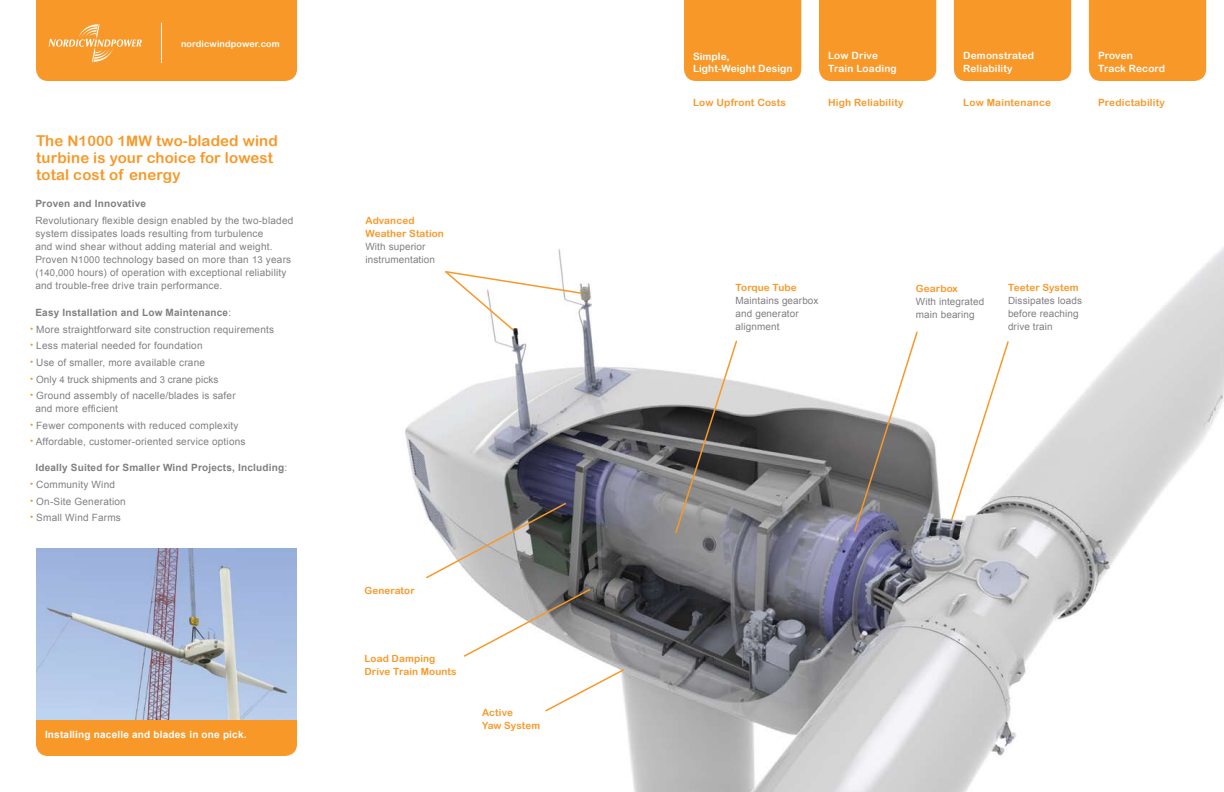
<style>
.page{position:relative;width:1224px;height:792px;background:#fff}
.page>*{position:absolute;margin:0;border:0;box-sizing:border-box;transform-origin:0 0}
.t1{font:15px/17px "Arial Rounded MT Bold";letter-spacing:.01em;color:#f89828}
.t2{font:10px/13px "Arial";letter-spacing:.02em;color:#807f83}
.t3{font:700 10px "Arial";letter-spacing:.02em;color:#807f83}
.t4{font:10px/13px "Arial Rounded MT Bold";letter-spacing:.02em;color:#fff}
.t5{font:10px "Arial Rounded MT Bold";letter-spacing:.02em;color:#f89828}
.t6{font:700 10px "Arial";letter-spacing:.02em;color:#fff}
.t7{font:10px "Arial";color:#807f83}
.t8{font:9.9px/12.9px "Arial";letter-spacing:.01em;color:#807f83}
.t9{font:9.9px/12.9px "Arial Rounded MT Bold";letter-spacing:.01em;color:#f89828}
.t10{font:9px "Arial Rounded MT Bold";letter-spacing:.01em;color:#fff}
.s1{font-size:14.5px}
.s2{font-size:9.5px}
.s3{font-weight:400}
.s4{font-size:9px;color:#f89828}
</style>
<div class="page">
<img style="left:405px;top:247px;width:819px;height:545px">
<div style="left:684px;top:0;width:117px;height:81px;background:#f89828"></div>
<div style="left:819px;top:0;width:117px;height:81px;background:#f89828"></div>
<div style="left:954px;top:0;width:117px;height:81px;background:#f89828"></div>
<div style="left:1089px;top:0;width:117px;height:81px;background:#f89828"></div>
<div style="left:36px;top:662px;width:261px;height:94px;background:#f89828;border-radius:12px"></div>
<svg style="left:853px;top:330px;width:66px;height:203px"></svg>
<svg style="left:950px;top:340px;width:60px;height:181px"></svg>
<svg style="left:544px;top:668px;width:81px;height:45px"></svg>
<svg style="left:425px;top:502px;width:142px;height:78px"></svg>
<svg style="left:462px;top:588px;width:130px;height:70px"></svg>
<svg style="left:674px;top:339px;width:64px;height:195px"></svg>
<img style="left:36px;top:548px;width:261px;height:172px">
<div style="left:36px;top:0;width:261px;height:81px;background:#f89828"></div>
<hr style="left:161px;top:23px;width:1px;height:40px;background:#fff">
<svg style="left:444px;top:270px;width:138px;height:62px"></svg>
<p class="t10" style="left:181px;top:38px;width:100px">nordicwindpower.com</p>
<h1 class="t1" style="left:36px;top:132px;width:243px">The <span class="s1">N1000 1MW</span> two-bladed wind turbine is your choice for lowest total cost of energy</h1>
<p class="t3" style="left:35px;top:197px;width:112px">Proven and Innovative</p>
<p class="t2" style="left:35px;top:214px;width:259px">Revolutionary flexible design enabled by the two-bladed system dissipates loads resulting from turbulence<br>and wind shear without adding material and weight.<br>Proven <span class="s2">N1000</span> technology based on more than <span class="s2">13</span> years (<span class="s2">140,000</span> hours) of operation with exceptional reliability and trouble-free drive train performance.</p>
<p class="t3" style="left:35px;top:306px;width:197px">Easy Installation and Low Maintenance<span class="s3">:</span></p>
<p class="t2" style="left:30px;top:323px;width:246px"><span class="s4">•</span> More straightforward site construction requirements</p>
<p class="t2" style="left:30px;top:339px;width:174px"><span class="s4">•</span> Less material needed for foundation</p>
<p class="t2" style="left:30px;top:356px;width:177px"><span class="s4">•</span> Use of smaller, more available crane</p>
<p class="t7" style="left:30px;top:373px;width:190px"><span class="s4">•</span> Only <span class="s2">4</span> truck shipments and <span class="s2">3</span> crane picks</p>
<p class="t2" style="left:35px;top:389px;width:202px;text-indent:-5px"><span class="s4">•</span> Ground assembly of nacelle/blades is safer and more efficient</p>
<p class="t2" style="left:30px;top:419px;width:210px"><span class="s4">•</span> Fewer components with reduced complexity</p>
<p class="t2" style="left:30px;top:435px;width:217px"><span class="s4">•</span> Affordable, customer-oriented service options</p>
<p class="t3" style="left:35px;top:461px;width:253px">Ideally Suited for Smaller Wind Projects, Including<span class="s3">:</span></p>
<p class="t2" style="left:30px;top:478px;width:87px"><span class="s4">•</span> Community Wind</p>
<p class="t2" style="left:30px;top:495px;width:97px"><span class="s4">•</span> On-Site Generation</p>
<p class="t2" style="left:30px;top:511px;width:92px"><span class="s4">•</span> Small Wind Farms</p>
<p class="t6" style="left:45px;top:728px;width:203px">Installing nacelle and blades in one pick.</p>
<p class="t9" style="left:366px;top:214px;width:80px">Advanced<br>Weather Station</p>
<p class="t8" style="left:366px;top:240px;width:71px">With superior instrumentation</p>
<p class="t9" style="left:365px;top:584px;width:52px">Generator</p>
<p class="t9" style="left:365px;top:652px;width:94px">Load Damping<br>Drive Train Mounts</p>
<p class="t9" style="left:482px;top:706px;width:60px">Active<br>Yaw System</p>
<p class="t4" style="left:693px;top:50px;width:101px;line-height:12px">Simple,<br>Light-Weight Design</p>
<p class="t4" style="left:828px;top:49px;width:70px">Low Drive<br>Train Loading</p>
<p class="t4" style="left:963px;top:49px;width:72px">Demonstrated<br>Reliability</p>
<p class="t4" style="left:1098px;top:49px;width:69px">Proven<br>Track Record</p>
<p class="t5" style="left:693px;top:97px;width:95px">Low Upfront Costs</p>
<p class="t5" style="left:828px;top:97px;width:77px">High Reliability</p>
<p class="t5" style="left:963px;top:97px;width:89px">Low Maintenance</p>
<p class="t5" style="left:1098px;top:97px;width:68px">Predictability</p>
<p class="t9" style="left:736px;top:281px;width:63px">Torque Tube</p>
<p class="t8" style="left:736px;top:294px;width:84px">Maintains gearbox and generator alignment</p>
<p class="t9" style="left:916px;top:282px;width:43px">Gearbox</p>
<p class="t8" style="left:916px;top:295px;width:70px">With integrated main bearing</p>
<p class="t9" style="left:1008px;top:281px;width:72px">Teeter System</p>
<p class="t8" style="left:1008px;top:294px;width:76px">Dissipates loads before reaching drive train</p>
</div>
